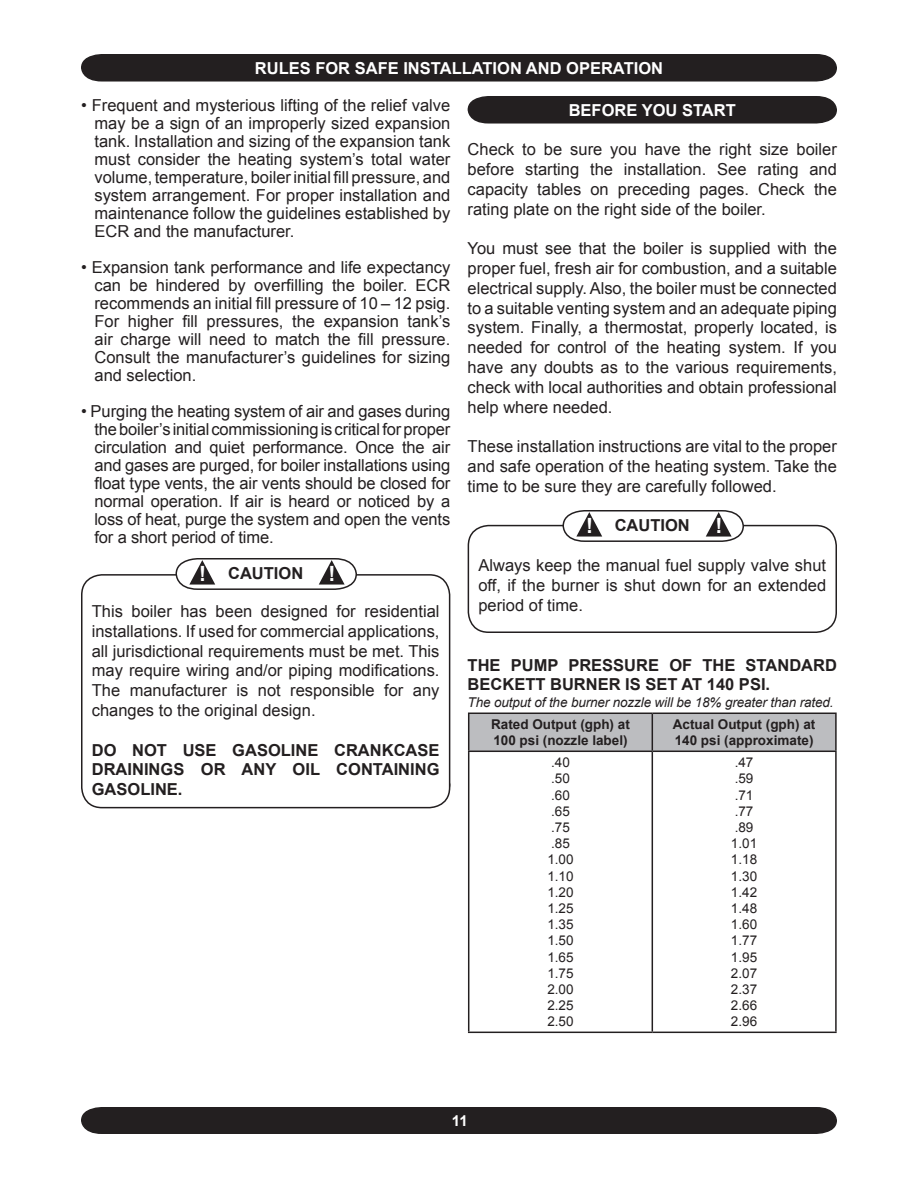
<style>
.page{position:relative;width:918px;height:1188px;background:#fff}
.page>*{position:absolute;margin:0;border:0;box-sizing:border-box;transform-origin:0 0}
.t1{font:700 21px "Arial";color:#fff}
.t2{font:16.5px/18px "Arial";color:#231f20;text-align:justify}
.t3{font:700 16.5px/19.8px "Arial";color:#231f20}
.t4{font:700 16.5px "Arial";color:#fff}
.t5{font:700 15px "Arial";color:#fff}
.t6{font:13.5px/16.2px "Arial";color:#231f20}
.t7{font:700 13.5px/16.2px "Arial";color:#231f20}
.t8{font:italic 13.5px "Arial";letter-spacing:-.01em;color:#231f20}
</style>
<div class="page">
<div style="left:81px;top:1107px;width:756px;height:26px;background:#231f20"></div>
<svg style="left:81px;top:574px;width:370px;height:234px"></svg>
<div style="left:469px;top:714px;width:366px;height:37px;background:#bcbdc0"></div>
<hr style="left:468px;top:713px;width:184px;height:1px;background:#231f20">
<hr style="left:468px;top:714px;width:1px;height:37px;background:#231f20">
<hr style="left:652px;top:713px;width:185px;height:1px;background:#231f20">
<hr style="left:652px;top:714px;width:1px;height:37px;background:#231f20">
<hr style="left:835px;top:714px;width:2px;height:37px;background:#231f20">
<hr style="left:468px;top:751px;width:184px;height:1px;background:#231f20">
<hr style="left:468px;top:752px;width:1px;height:280px;background:#231f20">
<hr style="left:652px;top:751px;width:185px;height:1px;background:#231f20">
<hr style="left:652px;top:752px;width:1px;height:280px;background:#231f20">
<hr style="left:835px;top:752px;width:2px;height:280px;background:#231f20">
<hr style="left:468px;top:1032px;width:184px;height:1px;background:#231f20">
<hr style="left:652px;top:1032px;width:185px;height:1px;background:#231f20">
<div style="left:81px;top:54px;width:756px;height:27px;background:#231f20"></div>
<svg style="left:175px;top:558px;width:183px;height:31px"></svg>
<svg style="left:467px;top:510px;width:370px;height:122px"></svg>
<div style="left:467px;top:96px;width:370px;height:27px;background:#231f20"></div>
<p class="t4" style="left:255px;top:57px;width:410px">RULES FOR SAFE INSTALLATION AND OPERATION</p>
<p class="t2" style="left:94px;top:97px;width:357px;text-indent:-13px">• Frequent and mysterious lifting of the relief valve may be a sign of an improperly sized expansion tank. Installation and sizing of the expansion tank must consider the heating system’s total water volume, temperature, boiler initial fill pressure, and system arrangement. For proper installation and maintenance follow the guidelines established by ECR and the manufacturer.</p>
<p class="t2" style="left:94px;top:259px;width:357px;text-indent:-13px">• Expansion tank performance and life expectancy can be hindered by overfilling the boiler. ECR recommends an initial fill pressure of 10 – 12 psig.<br>For higher fill pressures, the expansion tank’s air charge will need to match the fill pressure.<br>Consult the manufacturer’s guidelines for sizing and selection.</p>
<p class="t2" style="left:94px;top:403px;width:357px;text-indent:-13px">• Purging the heating system of air and gases during the boiler’s initial commissioning is critical for proper circulation and quiet performance. Once the air and gases are purged, for boiler installations using float type vents, the air vents should be closed for normal operation. If air is heard or noticed by a loss of heat, purge the system and open the vents for a short period of time.</p>
<p class="t3" style="left:228px;top:564px;width:77px">CAUTION</p>
<p class="t2" style="left:92px;top:601px;width:349px;line-height:19.8px">This boiler has been designed for residential installations. If used for commercial applications, all jurisdictional requirements must be met. This may require wiring and/or piping modifications.<br>The manufacturer is not responsible for any changes to the original design.</p>
<p class="t3" style="left:92px;top:740px;width:349px;text-align:justify">DO NOT USE GASOLINE CRANKCASE DRAININGS OR ANY OIL CONTAINING GASOLINE.</p>
<p class="t1" style="left:199px;top:560px;width:8px">!</p>
<p class="t1" style="left:329px;top:560px;width:8px">!</p>
<p class="t4" style="left:569px;top:99px;width:169px">BEFORE YOU START</p>
<p class="t2" style="left:468px;top:140px;width:371px;line-height:19.8px">Check to be sure you have the right size boiler before starting the installation. See rating and capacity tables on preceding pages. Check the rating plate on the right side of the boiler.</p>
<p class="t2" style="left:468px;top:239px;width:371px;line-height:19.8px">You must see that the boiler is supplied with the proper fuel, fresh air for combustion, and a suitable electrical supply. Also, the boiler must be connected to a suitable venting system and an adequate piping system. Finally, a thermostat, properly located, is needed for control of the heating system. If you have any doubts as to the various requirements, check with local authorities and obtain professional help where needed.</p>
<p class="t2" style="left:468px;top:437px;width:371px;line-height:19.8px">These installation instructions are vital to the proper and safe operation of the heating system. Take the time to be sure they are carefully followed.</p>
<p class="t3" style="left:615px;top:516px;width:77px">CAUTION</p>
<p class="t2" style="left:478px;top:555px;width:349px;line-height:19.8px">Always keep the manual fuel supply valve shut off, if the burner is shut down for an extended period of time.</p>
<p class="t1" style="left:586px;top:512px;width:8px">!</p>
<p class="t1" style="left:716px;top:512px;width:8px">!</p>
<p class="t3" style="left:468px;top:655px;width:371px">THE PUMP PRESSURE OF THE STANDARD<br>BECKETT BURNER IS SET AT 140 PSI.</p>
<p class="t8" style="left:468px;top:693px;width:368px">The output of the burner nozzle will be 18% greater than rated.</p>
<p class="t7" style="left:491px;top:717px;width:140px">Rated Output (gph) at<br>100 psi (nozzle label)</p>
<p class="t7" style="left:673px;top:717px;width:144px">Actual Output (gph) at<br>140 psi (approximate)</p>
<p class="t6" style="left:547px;top:754px;width:28px">.40 .50 .60 .65 .75 .85<br>1.00<br>1.10<br>1.20<br>1.25<br>1.35<br>1.50<br>1.65<br>1.75<br>2.00<br>2.25<br>2.50</p>
<p class="t6" style="left:731px;top:754px;width:28px">.47 .59 .71 .77 .89<br>1.01<br>1.18<br>1.30<br>1.42<br>1.48<br>1.60<br>1.77<br>1.95<br>2.07<br>2.37<br>2.66<br>2.96</p>
<p class="t5" style="left:452px;top:1111px;width:17px">11</p>
</div>
